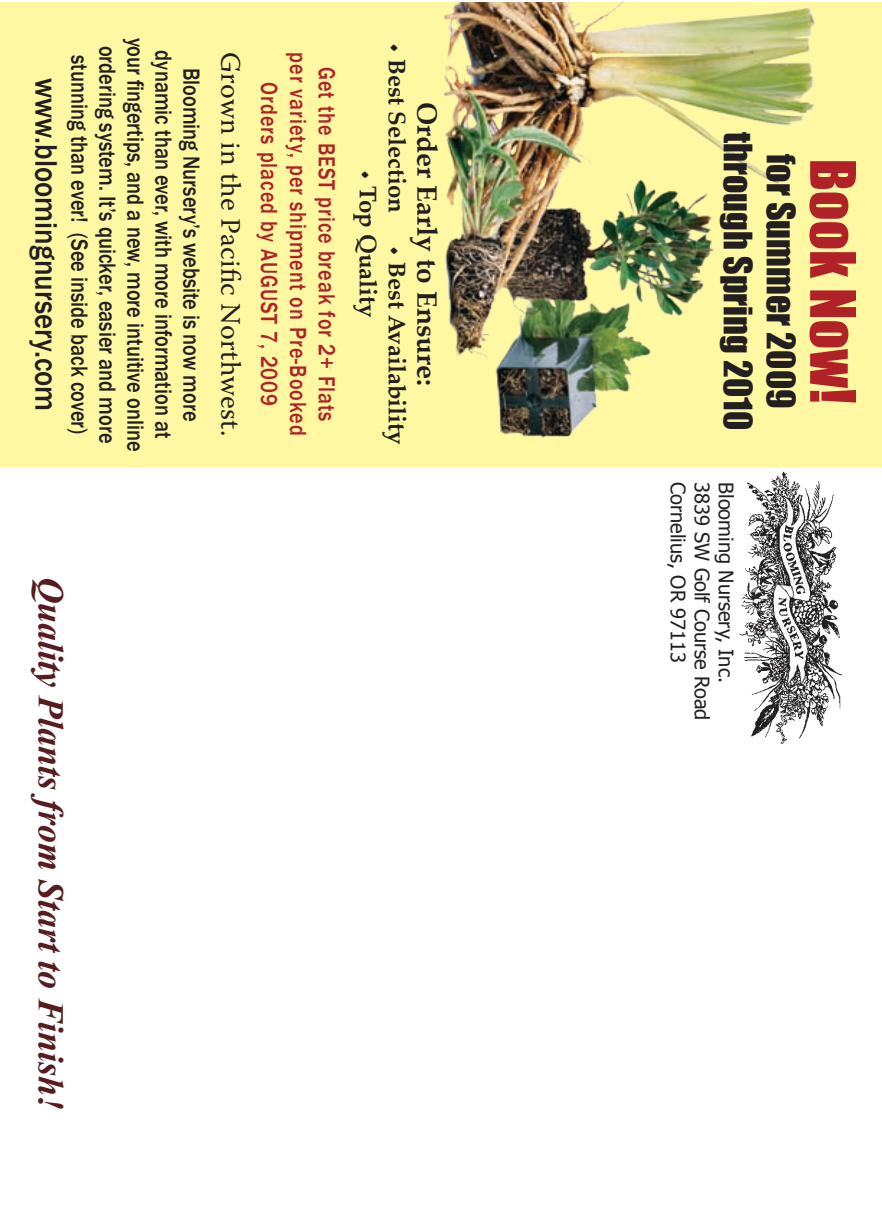
<style>
.page{position:relative;width:882px;height:1224px;background:#fff}
.page>*{position:absolute;margin:0;border:0;box-sizing:border-box;transform-origin:0 0}
.t1{font:58px "Impact";color:#b02227}
.t2{font:italic 700 36px "Times New Roman";color:#571c1f}
.t3{font:36px "Impact";color:#231f20}
.t4{font:500 32px "Franklin Gothic";color:#231f20;scale:.9 1}
.t5{font:28px "Warnock Pro";letter-spacing:.01em;color:#231f20}
.t6{font:700 28px "Palatino Linotype";color:#231f20}
.t7{font:500 24px/28px "Franklin Gothic";color:#231f20;text-align:center;scale:.85 1}
.t8{font:500 24px/28.8px "Franklin Gothic";letter-spacing:.05em;color:#b02227;text-align:center;scale:.84 1}
.t9{font:700 24px "Palatino Linotype";color:#231f20}
.t10{font:20px "Tahoma";color:#231f20}
.s1{font-family:"Warnock Pro";font-weight:400}
</style>
<div class="page">
<img style="left:739px;top:471px;width:104px;height:273px">
<div style="left:0;top:2px;width:882px;height:465px;background:#fff8a2"></div>
<img style="left:444px;top:2px;width:371px;height:436px">
<h3 class="t4" style="left:66px;top:78px;width:372px;rotate:90deg">www.bloomingnursery.com</h3>
<p class="t7" style="left:205px;top:38px;width:488px;rotate:90deg">Blooming Nursery’s website is now more dynamic than ever, with more information at your fingertips, and a new, more intuitive online ordering system. It’s quicker, easier and more stunning than ever! (See inside back cover)</p>
<p class="t5" style="left:247px;top:52px;width:386px;rotate:90deg">Grown in the Pacific Northwest.</p>
<p class="t8" style="left:341px;top:52px;width:458px;rotate:90deg">Get the BEST price break for 2+ Flats per variety, per shipment on Pre-Booked<br>Orders placed by AUGUST 7, 2009</p>
<p class="t9" style="left:414px;top:43px;width:171px;rotate:90deg"><span class="s1">•</span> Best Selection</p>
<p class="t9" style="left:414px;top:246px;width:200px;rotate:90deg"><span class="s1">•</span> Best Availability</p>
<p class="t6" style="left:447px;top:102px;width:286px;rotate:90deg">Order Early to Ensure:</p>
<p class="t9" style="left:385px;top:170px;width:149px;rotate:90deg"><span class="s1">•</span> Top Quality</p>
<h2 class="t2" style="left:76px;top:577px;width:535px;rotate:90deg">Quality Plants from Start to Finish!</h2>
<h2 class="t3" style="left:766px;top:132px;width:300px;rotate:90deg">through Spring 2010</h2>
<h2 class="t3" style="left:809px;top:154px;width:256px;rotate:90deg">for Summer 2009</h2>
<h1 class="t1" style="left:878px;top:159px;width:246px;rotate:90deg">Book Now!</h1>
<p class="t10" style="left:691px;top:482px;width:182px;rotate:90deg">Cornelius, OR 97113</p>
<p class="t10" style="left:715px;top:482px;width:240px;rotate:90deg">3839 SW Golf Course Road</p>
<p class="t10" style="left:739px;top:482px;width:202px;rotate:90deg">Blooming Nursery, Inc.</p>
</div>
